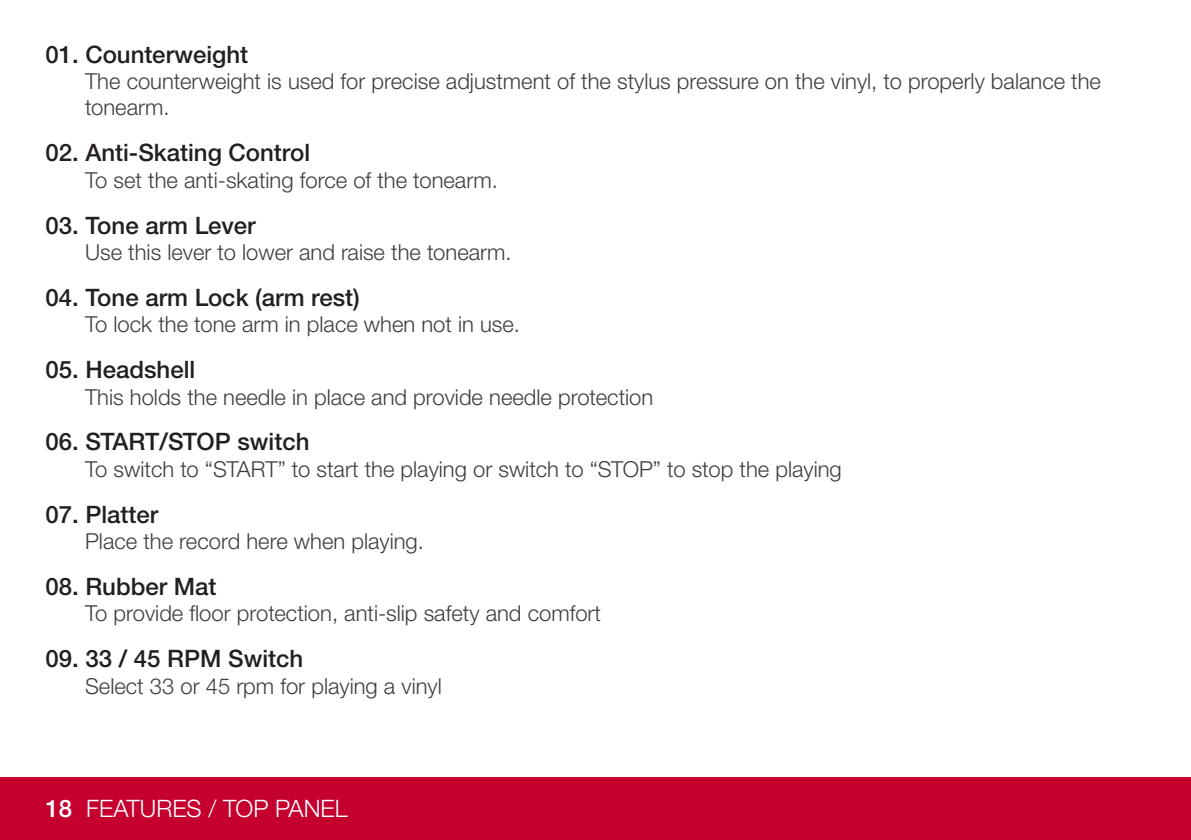
<style>
.page{position:relative;width:1191px;height:840px;background:#fff}
.page>*{position:absolute;margin:0;border:0;box-sizing:border-box;transform-origin:0 0}
.Subheadline{font:500 24px "Helvetica Neue LTW1 G";color:#231f20}
.Seitenzahl_links{font:300 24px "Helvetica Neue LTW1 G";color:#fff}
.t1{font:500 24px "Helvetica Neue LTW1 G";color:#fff}
.Text_eingerückt{font:300 22px/26.4px "Helvetica Neue LTW1 G";color:#3e3e3f}
</style>
<div class="page">
<div style="left:0;top:777px;width:1191px;height:62px;background:#c5002e"></div>
<p class="Subheadline" style="left:45px;top:40px;width:204px">01. Counterweight</p>
<p class="Text_eingerückt" style="left:85px;top:68px;width:1017px">The counterweight is used for precise adjustment of the stylus pressure on the vinyl, to properly balance the tonearm.</p>
<p class="Subheadline" style="left:45px;top:138px;width:266px">02. Anti-Skating Control</p>
<p class="Text_eingerückt" style="left:85px;top:166px;width:414px">To set the anti-skating force of the tonearm.</p>
<p class="Subheadline" style="left:45px;top:210px;width:212px">03. Tone arm Lever</p>
<p class="Text_eingerückt" style="left:85px;top:239px;width:428px">Use this lever to lower and raise the tonearm.</p>
<p class="Subheadline" style="left:45px;top:283px;width:316px">04. Tone arm Lock (arm rest)</p>
<p class="Text_eingerückt" style="left:85px;top:311px;width:436px">To lock the tone arm in place when not in use.</p>
<p class="Subheadline" style="left:45px;top:355px;width:151px">05. Headshell</p>
<p class="Text_eingerückt" style="left:85px;top:383px;width:570px">This holds the needle in place and provide needle protection</p>
<p class="Subheadline" style="left:45px;top:427px;width:265px">06. START/STOP switch</p>
<p class="Text_eingerückt" style="left:85px;top:455px;width:758px">To switch to “START” to start the playing or switch to “STOP” to stop the playing</p>
<p class="Subheadline" style="left:45px;top:499px;width:114px">07. Platter</p>
<p class="Text_eingerückt" style="left:85px;top:527px;width:340px">Place the record here when playing.</p>
<p class="Subheadline" style="left:45px;top:571px;width:173px">08. Rubber Mat</p>
<p class="Text_eingerückt" style="left:85px;top:600px;width:517px">To provide floor protection, anti-slip safety and comfort</p>
<p class="Subheadline" style="left:45px;top:644px;width:259px">09. 33 / 45 RPM Switch</p>
<p class="Text_eingerückt" style="left:85px;top:672px;width:358px">Select 33 or 45 rpm for playing a vinyl</p>
<p class="t1" style="left:45px;top:793px;width:28px">18</p>
<p class="Seitenzahl_links" style="left:86px;top:793px;width:263px">FEATURES / TOP PANEL</p>
</div>
